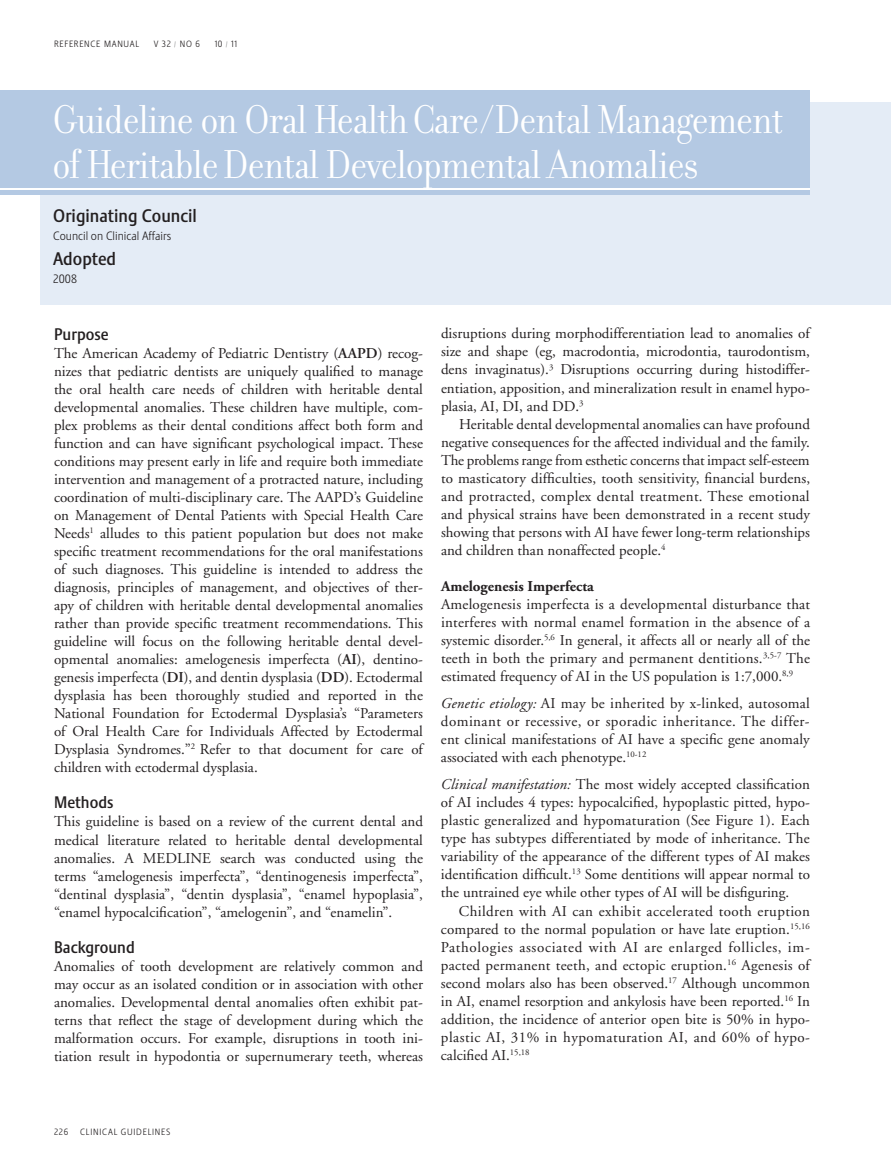
<style>
.page{position:relative;width:891px;height:1175px;background:#fff}
.page>*{position:absolute;margin:0;border:0;box-sizing:border-box;transform-origin:0 0}
.section_title{font:43.5px/45px "Filosofia Grand";letter-spacing:-.02em;color:#fff}
.headline{font:500 18px "Stalemate LF";color:#231f20}
.sub_head{font:500 16.5px "Stalemate LF";color:#231f20}
.Body_Text_Indented{font:15px/18px "Adobe Garamond";color:#231f20;text-align:justify}
.Body_Text_FIRST{font:15px/18px "Adobe Garamond";color:#231f20;text-align:justify}
.t1{font:700 15px "Adobe Garamond";color:#231f20}
.author{font:300 12px "Stalemate LF";color:#231f20}
.t2{font:300 9px "Stalemate LF";letter-spacing:.08em;color:#231f20}
.s1{font-weight:600}
.s2{font-style:italic}
</style>
<div class="page">
<div style="left:41px;top:102px;width:850px;height:202px;background:#e4ecf6"></div>
<div style="left:0;top:90px;width:810px;height:105px;background:#b4c9e3"></div>
<hr style="left:0;top:188px;width:810px;height:2px;background:#fff">
<p class="t2" style="left:54px;top:39px;width:32px">REFERENCE</p>
<p class="t2" style="left:104px;top:39px;width:15px">MANUAL</p>
<p class="t2" style="left:154px;top:39px;width:48px">V 32 <sup>/</sup> NO 6</p>
<p class="t2" style="left:215px;top:39px;width:24px">10 <sup>/</sup> 11</p>
<p class="section_title" style="left:53px;top:97px;width:732px">Guideline on Oral Health Care/Dental Management of Heritable Dental Developmental Anomalies</p>
<p class="headline" style="left:53px;top:205px;width:145px">Originating Council</p>
<p class="author" style="left:53px;top:229px;width:120px">COUNCIL ON CLINICAL AFFAIRS</p>
<p class="headline" style="left:53px;top:248px;width:64px">Adopted</p>
<p class="author" style="left:53px;top:272px;width:25px">2008</p>
<p class="sub_head" style="left:54px;top:324px;width:56px">Purpose</p>
<p class="Body_Text_Indented" style="left:54px;top:345px;width:371px">The American Academy of Pediatric Dentistry (<span class="s1">AAPD</span>) recog&shy;nizes that pediatric dentists are uniquely qualified to manage the oral health care needs of children with heritable dental developmental anomalies. These children have multiple, com&shy;plex problems as their dental conditions affect both form and function and can have significant psychological impact. These conditions may present early in life and require both immediate intervention and management of a protracted nature, including coordination of multi-disciplinary care. The AAPD’s Guideline on Management of Dental Patients with Special Health Care Needs<sup>1</sup> alludes to this patient population but does not make specific treatment recommendations for the oral manifestations of such diagnoses. This guideline is intended to address the diagnosis, principles of management, and objectives of ther&shy;apy of children with heritable dental developmental anomalies rather than provide specific treatment recommendations. This guideline will focus on the following heritable dental devel&shy;opmental anomalies: amelogenesis imperfecta (<span class="s1">AI</span>), dentino&shy;genesis imperfecta (<span class="s1">DI</span>), and dentin dysplasia (<span class="s1">DD</span>). Ectodermal dysplasia has been thoroughly studied and reported in the National Foundation for Ectodermal Dysplasia’s “Parameters of Oral Health Care for Individuals Affected by Ectodermal Dysplasia Syndromes.”<sup>2</sup> Refer to that document for care of children with ectodermal dysplasia.</p>
<p class="sub_head" style="left:54px;top:792px;width:61px">Methods</p>
<p class="Body_Text_Indented" style="left:54px;top:813px;width:371px">This guideline is based on a review of the current dental and medical literature related to heritable dental developmental anomalies. A MEDLINE search was conducted using the terms “amelogenesis imperfecta”, “dentinogenesis imperfecta”, “dentinal dysplasia”, “dentin dysplasia”, “enamel hypoplasia”, “enamel hypocalcification”, “amelogenin”, and “enamelin”.</p>
<p class="sub_head" style="left:54px;top:936px;width:82px">Background</p>
<p class="Body_Text_Indented" style="left:54px;top:957px;width:371px">Anomalies of tooth development are relatively common and may occur as an isolated condition or in association with other anomalies. Developmental dental anomalies often exhibit pat&shy;terns that reflect the stage of development during which the malformation occurs. For example, disruptions in tooth ini&shy;tiation result in hypodontia or supernumerary teeth, whereas</p>
<p class="Body_Text_Indented" style="left:441px;top:325px;width:371px">disruptions during morphodifferentiation lead to anomalies of size and shape (eg, macrodontia, microdontia, taurodontism, dens invaginatus).<sup>3</sup> Disruptions occurring during histodiffer&shy;entiation, apposition, and mineralization result in enamel hypo&shy;plasia, AI, DI, and DD.<sup>3</sup></p>
<p class="Body_Text_Indented" style="left:441px;top:415px;width:371px;text-indent:18px">Heritable dental developmental anomalies can have profound negative consequences for the affected individual and the family.<br>The problems range from esthetic concerns that impact self-esteem to masticatory difficulties, tooth sensitivity, financial burdens, and protracted, complex dental treatment. These emotional and physical strains have been demonstrated in a recent study showing that persons with AI have fewer long-term relationships and children than nonaffected people.<sup>4</sup></p>
<p class="t1" style="left:441px;top:577px;width:154px">Amelogenesis Imperfecta</p>
<p class="Body_Text_FIRST" style="left:441px;top:595px;width:371px">Amelogenesis imperfecta is a developmental disturbance that interferes with normal enamel formation in the absence of a systemic disorder.<sup>5,6</sup> In general, it affects all or nearly all of the teeth in both the primary and permanent dentitions.<sup>3,5-7</sup> The estimated frequency of AI in the US population is 1:7,000.<sup>8,9</sup></p>
<p class="Body_Text_FIRST" style="left:441px;top:694px;width:370px"><span class="s2">Genetic etiology:</span> AI may be inherited by x-linked, autosomal dominant or recessive, or sporadic inheritance. The differ&shy;ent clinical manifestations of AI have a specific gene anomaly associated with each phenotype.<sup>10-12</sup></p>
<p class="Body_Text_FIRST" style="left:441px;top:775px;width:371px"><span class="s2">Clinical manifestation:</span> The most widely accepted classification of AI includes 4 types: hypocalcified, hypoplastic pitted, hypo&shy;plastic generalized and hypomaturation (See Figure 1). Each type has subtypes differentiated by mode of inheritance. The variability of the appearance of the different types of AI makes identification difficult.<sup>13</sup> Some dentitions will appear normal to the untrained eye while other types of AI will be disfiguring.</p>
<p class="Body_Text_Indented" style="left:441px;top:902px;width:371px;text-indent:18px">Children with AI can exhibit accelerated tooth eruption compared to the normal population or have late eruption.<sup>15,16<br></sup>Pathologies associated with AI are enlarged follicles, im&shy;pacted permanent teeth, and ectopic eruption.<sup>16</sup> Agenesis of second molars also has been observed.<sup>17</sup> Although uncommon in AI, enamel resorption and ankylosis have been reported.<sup>16</sup> In addition, the incidence of anterior open bite is 50% in hypo&shy;plastic AI, 31% in hypomaturation AI, and 60% of hypo&shy;calcified AI.<sup>15,18</sup></p>
<p class="t2" style="left:54px;top:1126px;width:16px">226</p>
<p class="t2" style="left:80px;top:1126px;width:92px">CLINICAL GUIDELINES</p>
</div>
